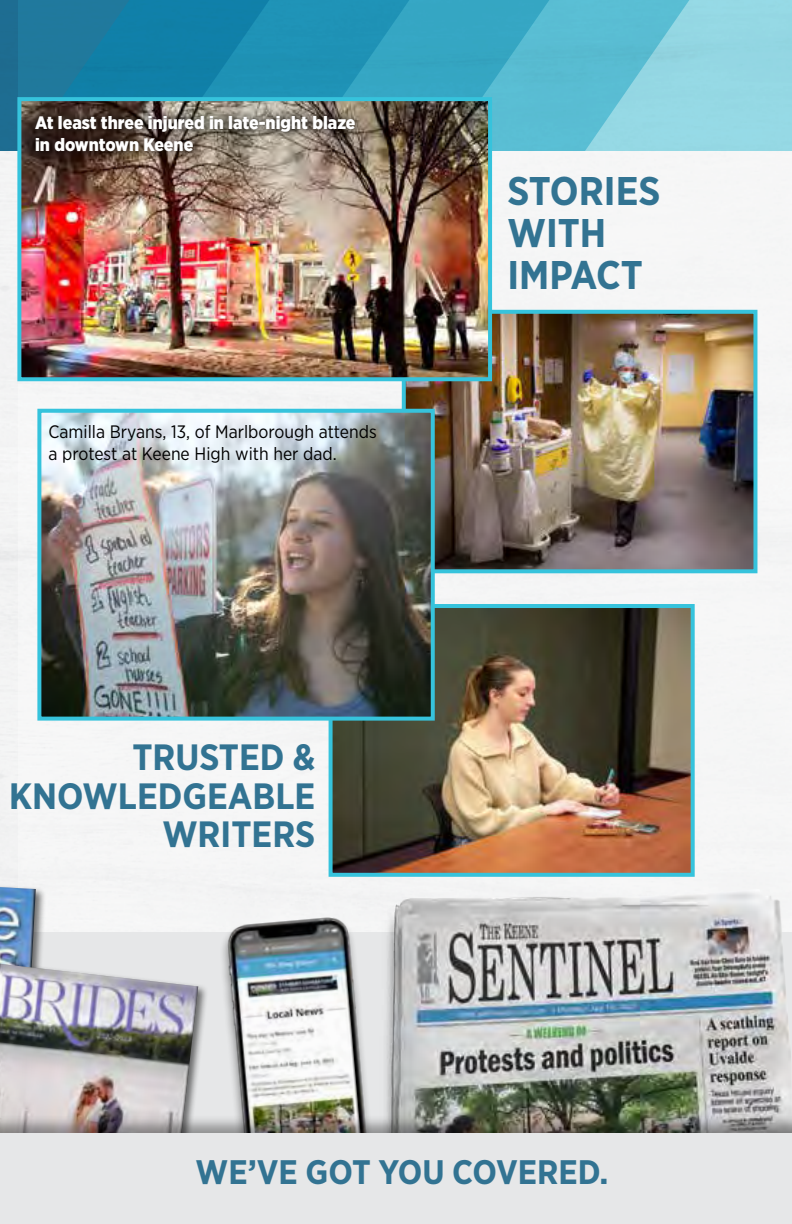
<style>
.page{position:relative;width:792px;height:1224px;background:#fff}
.page>*{position:absolute;margin:0;border:0;box-sizing:border-box;transform-origin:0 0}
.t1{font:700 40px/42px "Gotham Narrow";color:#327392}
.t2{font:700 36.6px/38.8px "Gotham Narrow";color:#327392;text-align:right}
.t3{font:700 34px "Gotham Narrow";color:#327392}
.t4{font:18px/22px "Gotham Narrow";color:#000}
.t5{font:900 18px/22px "Gotham Narrow";color:#fff}
</style>
<div class="page">
<img style="left:407px;top:315px;width:345px;height:253px">
<div style="left:402px;top:310px;width:355px;height:263px;border:4px solid #36c3dc"></div>
<div style="left:702px;top:0;width:90px;height:151px;background:#95d8e4"></div>
<svg style="left:562px;top:0;width:140px;height:151px;background:#73c8da"></svg>
<svg style="left:422px;top:0;width:140px;height:151px;background:#45b0ca"></svg>
<svg style="left:282px;top:0;width:140px;height:97px;background:#2698ba"></svg>
<svg style="left:142px;top:0;width:140px;height:97px;background:#1485ac"></svg>
<svg style="left:0;top:0;width:142px;height:151px;background:#1a789d"></svg>
<div style="left:0;top:932px;width:792px;height:270px;background:#e6e7e8"></div>
<img style="left:334px;top:609px;width:356px;height:211px">
<div style="left:329px;top:604px;width:366px;height:273px;border:4px solid #36c3dc"></div>
<img style="left:22px;top:102px;width:465px;height:274px">
<div style="left:17px;top:97px;width:475px;height:284px;border:4px solid #36c3dc"></div>
<img style="left:42px;top:414px;width:388px;height:302px">
<div style="left:37px;top:409px;width:398px;height:312px;border:4px solid #36c3dc"></div>
<img style="left:200px;top:895px;width:72px;height:219px">
<svg style="left:25px;top:106px;width:340px;height:56px;background:#64574d"></svg>
<div style="left:0;top:875px;width:46px;height:314px;background:#000;opacity:.55"></div>
<img style="left:0;top:887px;width:36px;height:73px">
<div style="left:0;top:960px;width:209px;height:264px;background:#000;opacity:.55"></div>
<img style="left:0;top:964px;width:198px;height:150px">
<img style="left:272px;top:820px;width:520px;height:294px">
<div style="left:0;top:1114px;width:792px;height:110px;background:#000;opacity:.37"></div>
<div style="left:0;top:1134px;width:792px;height:90px;background:#e6e7e8"></div>
<p class="t5" style="left:35px;top:111px;width:322px">At least three injured in late-night blaze in downtown Keene</p>
<p class="t4" style="left:48px;top:420px;width:330px">Camilla Bryans, 13, of Marlborough attends a protest at Keene High with her dad.</p>
<h2 class="t2" style="left:9px;top:737px;width:308px">TRUSTED &amp;<br>KNOWLEDGEABLE<br>WRITERS</h2>
<h1 class="t1" style="left:507px;top:170px;width:154px">STORIES<br>WITH<br>IMPACT</h1>
<h3 class="t3" style="left:196px;top:1151px;width:415px">WE’VE GOT YOU COVERED.</h3>
</div>
